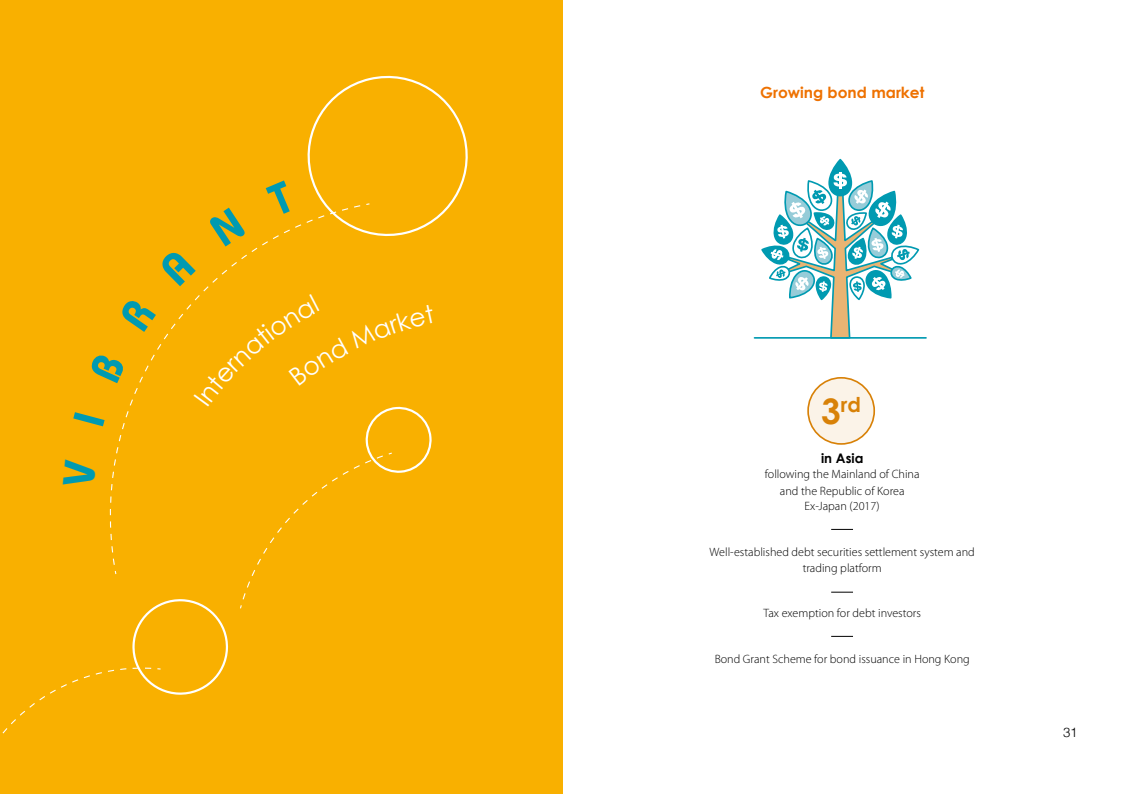
<style>
.page{position:relative;width:1123px;height:794px;background:#fff}
.page>*{position:absolute;margin:0;border:0;box-sizing:border-box;transform-origin:0 0}
.t1{font:700 20.5px "Century Gothic";color:#d88107}
.t2{font:700 15.4px "Century Gothic";color:#ee7100}
.t3{font:700 13.2px "Century Gothic";color:#000}
.t4{font:300 13.2px "Helvetica";color:#000}
.t5{font:300 12.1px/16.5px "Myriad Pro";color:#000;text-align:center}
.s1{font-size:35.2px}
</style>
<div class="page">
<div style="left:0;top:0;width:563px;height:794px;background:#f9b000"></div>
<div style="left:808px;top:378px;width:66px;height:66px;background:#fbf3e8;border-radius:50%"></div>
<div style="left:807px;top:377px;width:68px;height:68px;border:2px solid #d88107;border-radius:50%"></div>
<svg style="left:831px;top:592px;width:22px;height:1px"></svg>
<svg style="left:831px;top:636px;width:22px;height:1px"></svg>
<svg style="left:831px;top:529px;width:22px;height:1px"></svg>
<svg style="left:761px;top:158px;width:159px;height:179px"></svg>
<hr style="left:754px;top:337px;width:172px;height:2px;background:#009ab1">
<svg style="left:2px;top:295px;width:430px;height:439px"></svg>
<svg style="left:266px;top:75px;width:202px;height:169px"></svg>
<p class="t2" style="left:760px;top:83px;width:166px">Growing bond market</p>
<h1 class="t1" style="left:821px;top:392px;width:41px"><span class="s1">3</span>rd</h1>
<p class="t3" style="left:821px;top:450px;width:44px">in Asia</p>
<p class="t5" style="left:804px;top:498px;width:76px">Ex-Japan (2017)</p>
<p class="t5" style="left:765px;top:466px;width:156px">following the Mainland of China and the Republic of Korea</p>
<p class="t5" style="left:709px;top:543px;width:267px">Well-established debt securities settlement system and trading platform</p>
<p class="t5" style="left:763px;top:605px;width:159px">Tax exemption for debt investors</p>
<p class="t5" style="left:714px;top:650px;width:257px">Bond Grant Scheme for bond issuance in Hong Kong</p>
<p class="t4" style="left:1063px;top:720px;width:16px">31</p>
</div>
